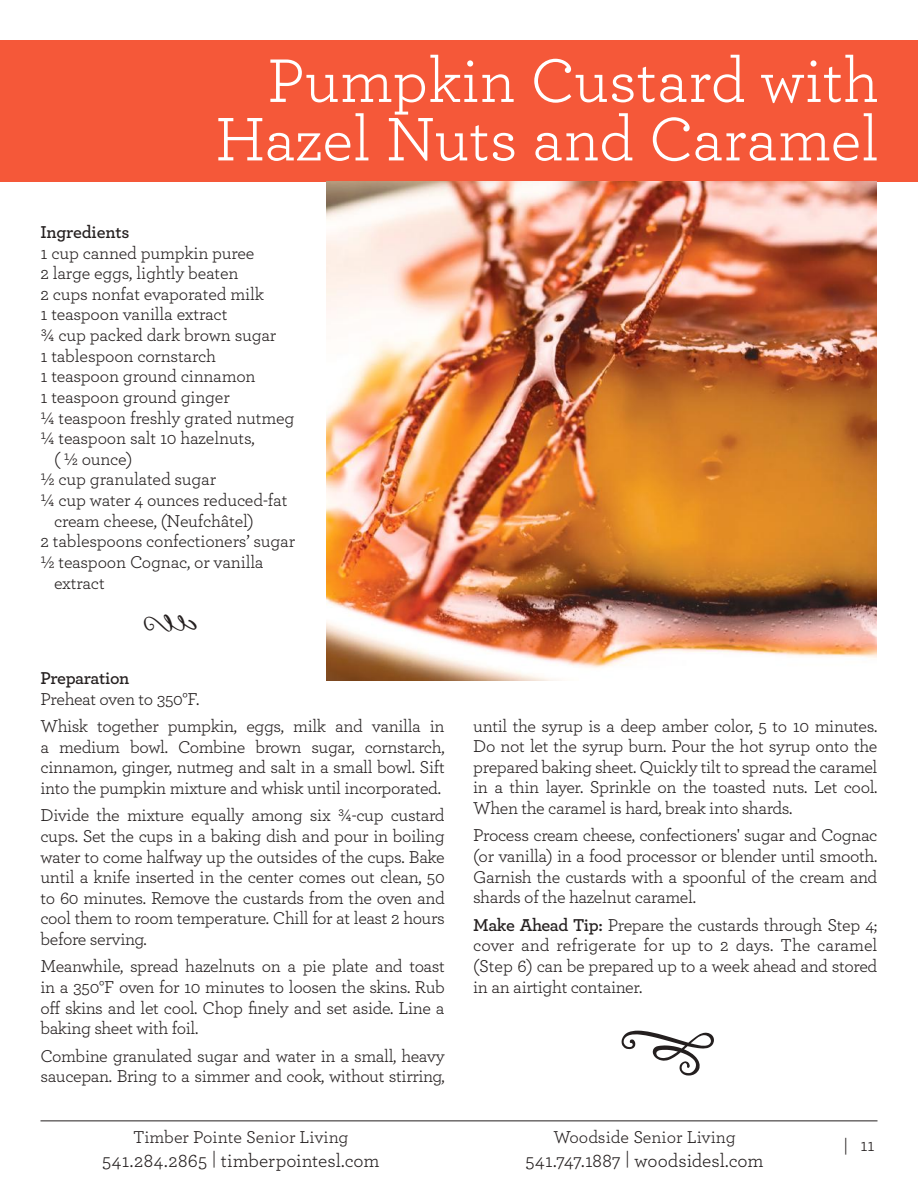
<style>
.page{position:relative;width:918px;height:1188px;background:#fff}
.page>*{position:absolute;margin:0;border:0;box-sizing:border-box;transform-origin:0 0}
.t1{font:64.5px/58.5px "Archer Pro";color:#fff;text-align:right}
.t2{font:54px "Sweet Pea";color:#241f1f}
.t3{font:27px "Sweet Pea";color:#241f1f}
.t4{font:19.35px "Archer Pro";color:#241f1f}
.t5{font:18px/20.7px "Archer Pro";letter-spacing:-.02em;color:#241f1f;text-align:justify}
.t6{font:18px "Archer Pro";color:#241f1f}
.t7{font:600 18px "Archer Pro";letter-spacing:-.02em;color:#241f1f}
.s1{font-weight:600}
</style>
<div class="page">
<div style="left:0;top:40px;width:918px;height:142px;background:#f55839"></div>
<img style="left:326px;top:181px;width:550px;height:499px">
<hr style="left:40px;top:1120px;width:838px;height:1px;background:#241f1f">
<h1 class="t1" style="left:215px;top:48px;width:665px">Pumpkin Custard with<br>Hazel Nuts and Caramel</h1>
<h1 class="t1" style="left:571px;top:112px;width:309px">Vinaigrette</h1>
<p class="t7" style="left:40px;top:218px;width:91px">Ingredients</p>
<p class="t5" style="left:40px;top:241px;width:216px">1 cup canned pumpkin puree</p>
<p class="t5" style="left:40px;top:262px;width:200px">2 large eggs, lightly beaten</p>
<p class="t5" style="left:40px;top:283px;width:225px">2 cups nonfat evaporated milk</p>
<p class="t5" style="left:40px;top:303px;width:188px">1 teaspoon vanilla extract</p>
<p class="t5" style="left:40px;top:324px;width:237px">¾ cup packed dark brown sugar</p>
<p class="t5" style="left:40px;top:344px;width:177px">1 tablespoon cornstarch</p>
<p class="t5" style="left:40px;top:365px;width:217px">1 teaspoon ground cinnamon</p>
<p class="t5" style="left:40px;top:386px;width:191px">1 teaspoon ground ginger</p>
<p class="t5" style="left:40px;top:406px;width:255px">¼ teaspoon freshly grated nutmeg</p>
<p class="t5" style="left:40px;top:427px;width:216px">¼ teaspoon salt 10 hazelnuts,</p>
<p class="t5" style="left:54px;top:448px;width:80px">( ½ ounce)</p>
<p class="t5" style="left:40px;top:468px;width:177px">½ cup granulated sugar</p>
<p class="t5" style="left:40px;top:489px;width:248px">¼ cup water 4 ounces reduced-fat</p>
<p class="t5" style="left:54px;top:510px;width:201px">cream cheese, (Neufchâtel)</p>
<p class="t5" style="left:40px;top:530px;width:256px">2 tablespoons confectioners’ sugar</p>
<p class="t5" style="left:40px;top:551px;width:225px">½ teaspoon Cognac, or vanilla</p>
<p class="t5" style="left:54px;top:571px;width:52px">extract</p>
<h3 class="t3" style="left:143px;top:608px;width:57px">+</h3>
<p class="t7" style="left:40px;top:665px;width:90px">Preparation</p>
<p class="t5" style="left:40px;top:684px;width:406px;line-height:27.5px">Preheat oven to 350°F.<br>Whisk together pumpkin, eggs, milk and vanilla in</p>
<p class="t5" style="left:40px;top:735px;width:406px">a medium bowl. Combine brown sugar, cornstarch, cinnamon, ginger, nutmeg and salt in a small bowl. Sift into the pumpkin mixture and whisk until incorporated.</p>
<p class="t5" style="left:40px;top:804px;width:406px">Divide the mixture equally among six ¾-cup custard cups. Set the cups in a baking dish and pour in boiling water to come halfway up the outsides of the cups. Bake until a knife inserted in the center comes out clean, 50 to 60 minutes. Remove the custards from the oven and cool them to room temperature. Chill for at least 2 hours before serving.</p>
<p class="t5" style="left:40px;top:955px;width:406px">Meanwhile, spread hazelnuts on a pie plate and toast in a 350°F oven for 10 minutes to loosen the skins. Rub off skins and let cool. Chop finely and set aside. Line a baking sheet with foil.</p>
<p class="t5" style="left:40px;top:1045px;width:406px">Combine granulated sugar and water in a small, heavy saucepan. Bring to a simmer and cook, without stirring,</p>
<p class="t6" style="left:133px;top:1125px;width:217px">Timber Pointe Senior Living</p>
<p class="t4" style="left:102px;top:1148px;width:279px">541.284.2865 <sup>|</sup> timberpointesl.com</p>
<p class="t5" style="left:473px;top:714px;width:406px">until the syrup is a deep amber color, 5 to 10 minutes.<br>Do not let the syrup burn. Pour the hot syrup onto the prepared baking sheet. Quickly tilt to spread the caramel in a thin layer. Sprinkle on the toasted nuts. Let cool.<br>When the caramel is hard, break into shards.</p>
<p class="t5" style="left:473px;top:824px;width:406px">Process cream cheese, confectioners' sugar and Cognac (or vanilla) in a food processor or blender until smooth.<br>Garnish the custards with a spoonful of the cream and shards of the hazelnut caramel.</p>
<p class="t5" style="left:473px;top:913px;width:406px"><span class="s1">Make Ahead Tip:</span> Prepare the custards through Step 4; cover and refrigerate for up to 2 days. The caramel (Step 6) can be prepared up to a week ahead and stored in an airtight container.</p>
<h2 class="t2" style="left:620px;top:1018px;width:97px">|</h2>
<p class="t6" style="left:553px;top:1125px;width:184px">Woodside Senior Living</p>
<p class="t4" style="left:526px;top:1148px;width:239px">541.747.1887 <sup>|</sup> woodsidesl.com</p>
<p class="t5" style="left:843px;top:1133px;width:33px">| 11</p>
</div>
